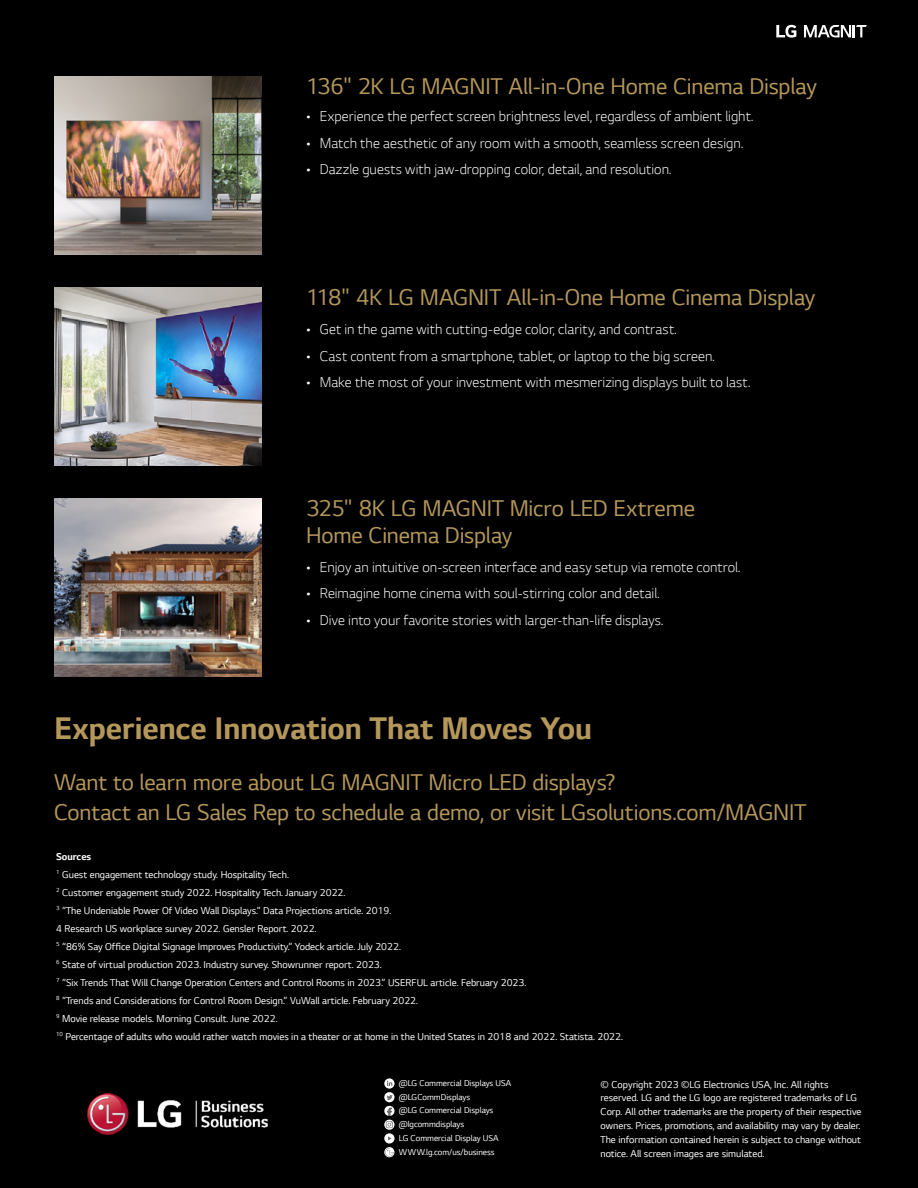
<style>
.page{position:relative;width:918px;height:1188px;background:#000}
.page>*{position:absolute;margin:0;border:0;box-sizing:border-box;transform-origin:0 0}
.t1{font:700 33px "LG Smart";letter-spacing:-.005em;color:#b4975a}
.t2{font:24px/27px "LG Smart";letter-spacing:-.01em;color:#b4975a}
.t3{font:300 15px "LG Smart";letter-spacing:.005em;color:#fff}
.t4{font:10.5px/18px "LG Smart";color:#fff}
.t5{font:9px/14px "LG Smart";color:#fff}
.s1{font-weight:700}
</style>
<div class="page">
<svg style="left:776px;top:25px;width:20px;height:13px"></svg>
<svg style="left:804px;top:25px;width:63px;height:12px"></svg>
<img style="left:54px;top:76px;width:207px;height:178px">
<img style="left:54px;top:498px;width:207px;height:178px">
<img style="left:54px;top:287px;width:207px;height:178px">
<img style="left:87px;top:1093px;width:181px;height:42px">
<svg style="left:384px;top:1092px;width:11px;height:10px"></svg>
<svg style="left:387px;top:1095px;width:6px;height:5px"></svg>
<svg style="left:384px;top:1147px;width:11px;height:10px"></svg>
<svg style="left:385px;top:1148px;width:9px;height:8px"></svg>
<svg style="left:384px;top:1078px;width:11px;height:11px"></svg>
<svg style="left:387px;top:1081px;width:5px;height:5px"></svg>
<svg style="left:384px;top:1120px;width:11px;height:10px"></svg>
<svg style="left:384px;top:1106px;width:11px;height:22px"></svg>
<div style="left:384px;top:1133px;width:11px;height:11px;background:#fff;border-radius:50%"></div>
<svg style="left:388px;top:1136px;width:4px;height:5px"></svg>
<h2 class="t2" style="left:306px;top:72px;width:512px">136" 2K LG MAGNIT All-in-One Home Cinema Display</h2>
<h3 class="t3" style="left:306px;top:106px;width:448px">• Experience the perfect screen brightness level, regardless of ambient light.</h3>
<h3 class="t3" style="left:306px;top:133px;width:438px">• Match the aesthetic of any room with a smooth, seamless screen design.</h3>
<h3 class="t3" style="left:306px;top:159px;width:366px">• Dazzle guests with jaw-dropping color, detail, and resolution.</h3>
<h2 class="t2" style="left:306px;top:283px;width:511px">118" 4K LG MAGNIT All-in-One Home Cinema Display</h2>
<h3 class="t3" style="left:306px;top:319px;width:372px">• Get in the game with cutting-edge color, clarity, and contrast.</h3>
<h3 class="t3" style="left:306px;top:346px;width:410px">• Cast content from a smartphone, tablet, or laptop to the big screen.</h3>
<h3 class="t3" style="left:306px;top:372px;width:445px">• Make the most of your investment with mesmerizing displays built to last.</h3>
<h2 class="t2" style="left:306px;top:493px;width:391px">325" 8K LG MAGNIT Micro LED Extreme<br>Home Cinema Display</h2>
<h3 class="t3" style="left:306px;top:557px;width:436px">• Enjoy an intuitive on-screen interface and easy setup via remote control.</h3>
<h3 class="t3" style="left:306px;top:583px;width:355px">• Reimagine home cinema with soul-stirring color and detail.</h3>
<h3 class="t3" style="left:306px;top:610px;width:358px">• Dive into your favorite stories with larger-than-life displays.</h3>
<h1 class="t1" style="left:54px;top:706px;width:539px">Experience Innovation That Moves You</h1>
<h2 class="t2" style="left:54px;top:766px;width:754px;line-height:30px">Want to learn more about LG MAGNIT Micro LED displays?<br>Contact an LG Sales Rep to schedule a demo, or visit LGsolutions.com/MAGNIT</h2>
<p class="t4" style="left:56px;top:847px;width:568px"><span class="s1">Sources<br></span><sup>1</sup> Guest engagement technology study. Hospitality Tech.<br><sup>2</sup> Customer engagement study 2022. Hospitality Tech. January 2022.<br><sup>3</sup> “The Undeniable Power Of Video Wall Displays.” Data Projections article. 2019.<br>4 Research US workplace survey 2022. Gensler Report. 2022.<br><sup>5</sup> “86% Say Office Digital Signage Improves Productivity.” Yodeck article. July 2022.<br><sup>6</sup> State of virtual production 2023. Industry survey. Showrunner report. 2023.<br><sup>7</sup> “Six Trends That Will Change Operation Centers and Control Rooms in 2023.” USERFUL article. February 2023.<br><sup>8</sup> “Trends and Considerations for Control Room Design.” VuWall article. February 2022.<br><sup>9</sup> Movie release models. Morning Consult. June 2022.<br><sup>10</sup> Percentage of adults who would rather watch movies in a theater or at home in the United States in 2018 and 2022. Statista. 2022.</p>
<p class="t5" style="left:399px;top:1075px;width:114px">@LG Commercial Displays USA @LGCommDisplays<br>@LG Commercial Displays @lgcommdisplays<br>LG Commercial Display USA<br>WWW.lg.com/us/business</p>
<p class="t4" style="left:601px;top:1077px;width:262px;line-height:14px">© Copyright 2023 ©LG Electronics USA, Inc. All rights reserved. LG and the LG logo are registered trademarks of LG Corp. All other trademarks are the property of their respective owners. Prices, promotions, and availability may vary by dealer.<br>The information contained herein is subject to change without notice. All screen images are simulated.</p>
</div>
